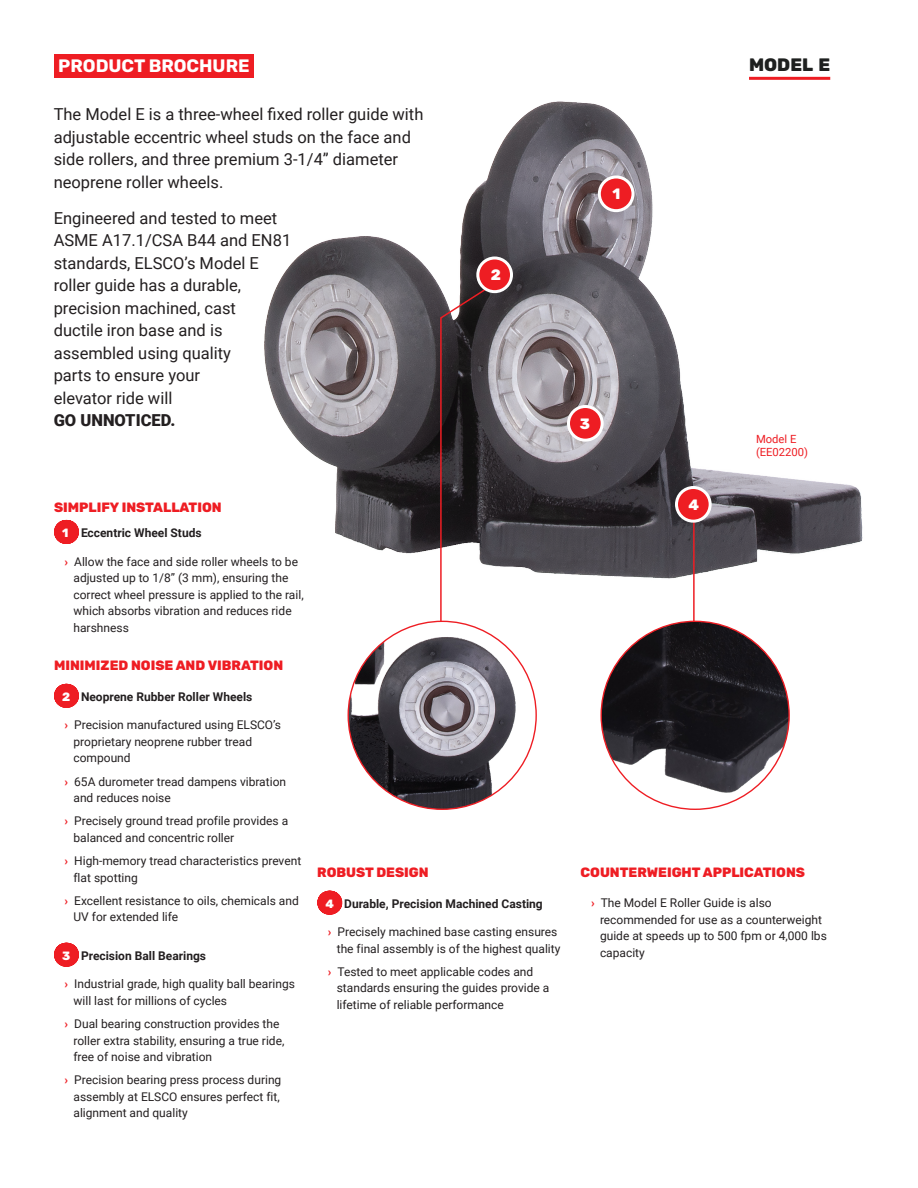
<style>
.page{position:relative;width:918px;height:1188px;background:#fff}
.page>*{position:absolute;margin:0;border:0;box-sizing:border-box;transform-origin:0 0}
.t1{font:700 18px "Rubik";color:#fff}
.ModelMarker_12_14{font:800 18px "Rubik";color:#1e201f}
.Intro_Paragraph_11_1{font:16.5px/22.5px "Roboto";color:#231f20}
.Subhead_11_14{font:800 15px "Rubik";color:#fff}
.Body_Copy_Bold_Heade{font:800 13.5px "Rubik";color:#ee1d23}
.t2{font:12px/16.5px "Roboto";color:#231f20}
.t3{font:700 12px "Roboto";color:#231f20}
.Caption_7_5_9{font:11.25px "Roboto";color:#ee1d23}
.s1{font-weight:900}
.s2{font-family:"Rubik";font-weight:800;color:#fff}
.s3{font-weight:700;color:#ee1d23}
</style>
<div class="page">
<div style="left:54px;top:54px;width:200px;height:23px;background:#ee1d23"></div>
<hr style="left:749px;top:77px;width:81px;height:3px;background:#ee1d23">
<img style="left:264px;top:101px;width:599px;height:621px">
<svg style="left:66px;top:520px;width:1px;height:24px"></svg>
<svg style="left:66px;top:684px;width:1px;height:24px"></svg>
<svg style="left:66px;top:943px;width:1px;height:24px"></svg>
<svg style="left:329px;top:891px;width:1px;height:24px"></svg>
<svg style="left:439px;top:281px;width:58px;height:357px"></svg>
<hr style="left:693px;top:511px;width:2px;height:182px;background:#ee1d23">
<img style="left:348px;top:621px;width:188px;height:188px;border-radius:94px">
<img style="left:601px;top:621px;width:188px;height:188px;border-radius:94px">
<div style="left:568px;top:406px;width:34px;height:34px;background:#ee1d23;border-radius:50%"></div>
<div style="left:567px;top:405px;width:37px;height:37px;border:3px solid #fff;border-radius:50%"></div>
<div style="left:478px;top:258px;width:34px;height:34px;background:#ee1d23;border-radius:50%"></div>
<div style="left:476px;top:256px;width:37px;height:37px;border:3px solid #fff;border-radius:50%"></div>
<div style="left:599px;top:177px;width:34px;height:34px;background:#ee1d23;border-radius:50%"></div>
<div style="left:598px;top:175px;width:37px;height:37px;border:3px solid #fff;border-radius:50%"></div>
<div style="left:676px;top:487px;width:34px;height:34px;background:#ee1d23;border-radius:50%"></div>
<div style="left:675px;top:486px;width:37px;height:37px;border:3px solid #fff;border-radius:50%"></div>
<h1 class="t1" style="left:58px;top:55px;width:193px">PRODUCT BROCHURE</h1>
<p class="ModelMarker_12_14" style="left:749px;top:55px;width:83px">MODEL E</p>
<p class="Intro_Paragraph_11_1" style="left:54px;top:103px;width:371px">The Model E is a three-wheel fixed roller guide with adjustable eccentric wheel studs on the face and side rollers, and three premium 3-1/4” diameter neoprene roller wheels.</p>
<p class="Intro_Paragraph_11_1" style="left:54px;top:206px;width:239px">Engineered and tested to meet<br>ASME A17.1/CSA B44 and EN81 standards, ELSCO’s Model E roller guide has a durable, precision machined, cast<br>ductile iron base and is assembled using quality<br>parts to ensure your<br>elevator ride will<br><span class="s1">GO UNNOTICED.</span></p>
<p class="Subhead_11_14" style="left:613px;top:186px;width:9px">1</p>
<p class="Subhead_11_14" style="left:491px;top:267px;width:12px">2</p>
<p class="Subhead_11_14" style="left:580px;top:415px;width:12px">3</p>
<p class="Body_Copy_Bold_Heade" style="left:54px;top:500px;width:169px">SIMPLIFY INSTALLATION</p>
<p class="t3" style="left:62px;top:524px;width:141px"><span class="s2">1</span> Eccentric Wheel Studs</p>
<p class="t2" style="left:74px;top:553px;width:232px;text-indent:-9px"><span class="s3">›</span> Allow the face and side roller wheels to be adjusted up to 1/8” (3 mm), ensuring the correct wheel pressure is applied to the rail, which absorbs vibration and reduces ride harshness</p>
<p class="Body_Copy_Bold_Heade" style="left:54px;top:658px;width:231px">MINIMIZED NOISE AND VIBRATION</p>
<p class="t3" style="left:62px;top:688px;width:192px"><span class="s2">2</span> Neoprene Rubber Roller Wheels</p>
<p class="t2" style="left:74px;top:716px;width:209px;text-indent:-9px"><span class="s3">›</span> Precision manufactured using ELSCO’s proprietary neoprene rubber tread compound</p>
<p class="t2" style="left:74px;top:773px;width:214px;text-indent:-9px"><span class="s3">›</span> 65A durometer tread dampens vibration and reduces noise</p>
<p class="t2" style="left:74px;top:812px;width:216px;text-indent:-9px"><span class="s3">›</span> Precisely ground tread profile provides a balanced and concentric roller</p>
<p class="t2" style="left:74px;top:852px;width:229px;text-indent:-9px"><span class="s3">›</span> High-memory tread characteristics prevent flat spotting</p>
<p class="t2" style="left:74px;top:892px;width:227px;text-indent:-9px"><span class="s3">›</span> Excellent resistance to oils, chemicals and<br>UV for extended life</p>
<p class="t3" style="left:62px;top:947px;width:145px"><span class="s2">3</span> Precision Ball Bearings</p>
<p class="t2" style="left:74px;top:975px;width:223px;text-indent:-9px"><span class="s3">›</span> Industrial grade, high quality ball bearings will last for millions of cycles</p>
<p class="t2" style="left:74px;top:1015px;width:212px;text-indent:-9px"><span class="s3">›</span> Dual bearing construction provides the roller extra stability, ensuring a true ride, free of noise and vibration</p>
<p class="t2" style="left:74px;top:1071px;width:209px;text-indent:-9px"><span class="s3">›</span> Precision bearing press process during assembly at ELSCO ensures perfect fit, alignment and quality</p>
<p class="Body_Copy_Bold_Heade" style="left:317px;top:864px;width:113px">ROBUST DESIGN</p>
<p class="t3" style="left:325px;top:895px;width:219px"><span class="s2">4</span> Durable, Precision Machined Casting</p>
<p class="t2" style="left:328px;top:923px;width:234px;text-align:right"><span class="s3">›</span> Precisely machined base casting ensures the final assembly is of the highest quality</p>
<p class="t2" style="left:337px;top:963px;width:214px;text-indent:-9px"><span class="s3">›</span> Tested to meet applicable codes and standards ensuring the guides provide a lifetime of reliable performance</p>
<p class="Subhead_11_14" style="left:688px;top:496px;width:12px">4</p>
<p class="Caption_7_5_9" style="left:756px;top:431px;width:42px">Model E</p>
<p class="Caption_7_5_9" style="left:756px;top:445px;width:54px">(EE02200)</p>
<p class="Body_Copy_Bold_Heade" style="left:580px;top:865px;width:226px">COUNTERWEIGHT APPLICATIONS</p>
<p class="t2" style="left:600px;top:894px;width:228px;text-indent:-9px"><span class="s3">›</span> The Model E Roller Guide is also recommended for use as a counterweight guide at speeds up to 500 fpm or 4,000 lbs capacity</p>
</div>
